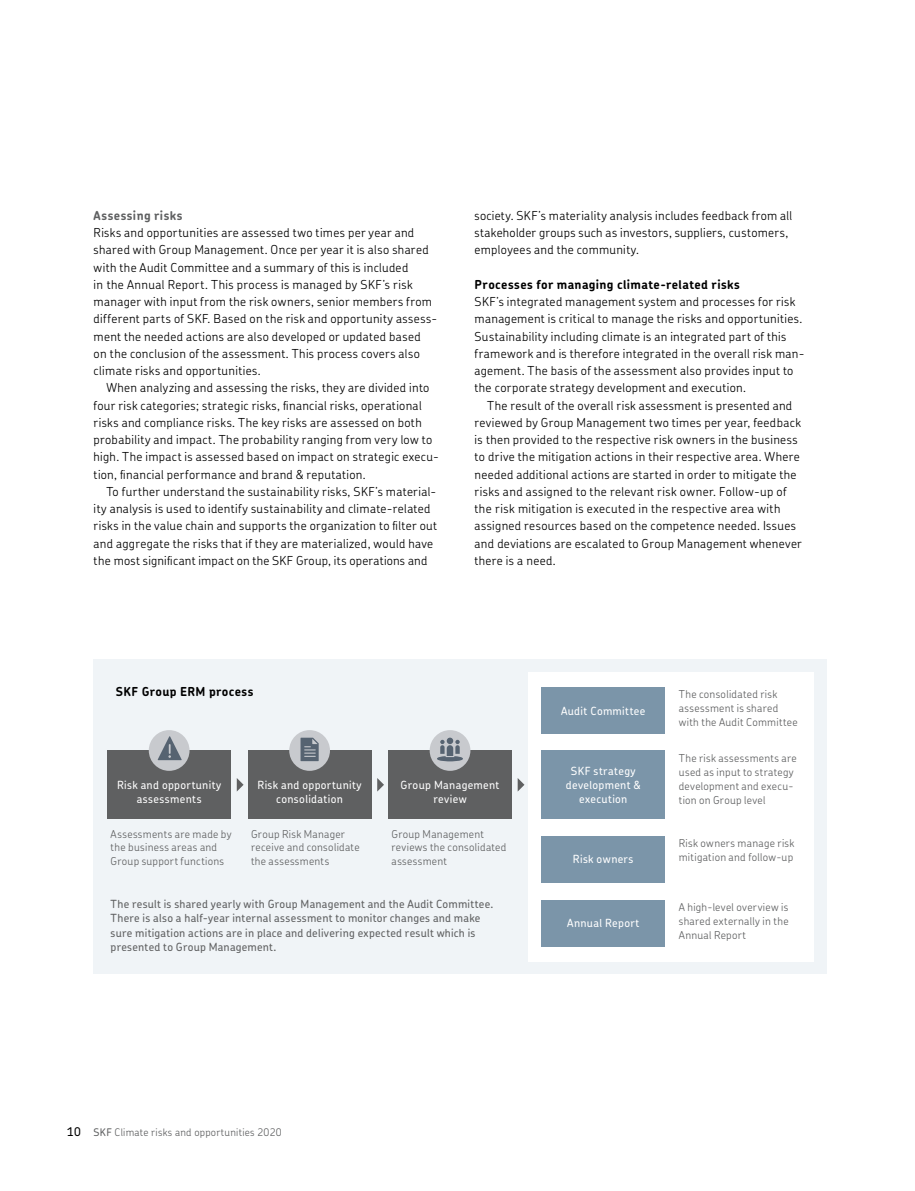
<style>
.page{position:relative;width:915px;height:1191px;background:#fff}
.page>*{position:absolute;margin:0;border:0;box-sizing:border-box;transform-origin:0 0}
.t1{font:300 12.3px/17.2px "SKF Chevin OT";letter-spacing:.03em;color:#000}
.t2{font:700 12.3px "SKF Chevin OT";letter-spacing:.03em;color:#000}
.t3{font:700 12.3px "SKF Chevin OT";letter-spacing:.035em;color:#5f6061}
.t4{font:500 11.25px/14.2px "SKF Chevin OT";letter-spacing:.02em;color:#5f6061}
.t5{font:500 11.25px/14.2px "SKF Chevin OT";letter-spacing:.03em;color:#fff;text-align:center}
.t6{font:300 10.8px/14px "SKF Chevin OT";letter-spacing:.025em;color:#5f6061}
.t7{font:300 10.5px "SKF Chevin OT";letter-spacing:.025em;color:#5f6061}
.s1{font-weight:500;font-size:12px;color:#000}
.s2{font-weight:500}
</style>
<div class="page">
<div style="left:94px;top:659px;width:732px;height:315px;background:#f0f4f7"></div>
<div style="left:528px;top:672px;width:285px;height:289px;background:#fff"></div>
<div style="left:107px;top:750px;width:124px;height:69px;background:#5f6061"></div>
<div style="left:388px;top:750px;width:123px;height:69px;background:#5f6061"></div>
<div style="left:248px;top:750px;width:123px;height:69px;background:#5f6061"></div>
<div style="left:541px;top:687px;width:123px;height:46px;background:#7b95a9"></div>
<div style="left:541px;top:750px;width:123px;height:69px;background:#7b95a9"></div>
<div style="left:541px;top:836px;width:123px;height:46px;background:#7b95a9"></div>
<div style="left:541px;top:899px;width:123px;height:47px;background:#7b95a9"></div>
<svg style="left:237px;top:778px;width:6px;height:13px"></svg>
<svg style="left:377px;top:778px;width:7px;height:13px"></svg>
<svg style="left:517px;top:778px;width:7px;height:13px"></svg>
<div style="left:289px;top:730px;width:41px;height:41px;background:#c8cace;border-radius:50%"></div>
<svg style="left:300px;top:737px;width:18px;height:24px"></svg>
<div style="left:429px;top:730px;width:41px;height:41px;background:#c8cace;border-radius:50%"></div>
<div style="left:446px;top:737px;width:7px;height:7px;background:#566371;border-radius:50%"></div>
<svg style="left:437px;top:740px;width:26px;height:21px"></svg>
<div style="left:149px;top:730px;width:40px;height:41px;background:#c8cace;border-radius:50%"></div>
<svg style="left:158px;top:736px;width:24px;height:24px"></svg>
<p class="t3" style="left:94px;top:204px;width:90px">Assessing risks</p>
<p class="t1" style="left:94px;top:222px;width:345px">Risks and opportunities are assessed two times per year and shared with Group Management. Once per year it is also shared with the Audit Committee and a summary of this is included<br>in the Annual Report. This process is managed by SKF’s risk manager with input from the risk owners, senior members from different parts of SKF. Based on the risk and opportunity assess&shy;ment the needed actions are also developed or updated based<br>on the conclusion of the assessment. This process covers also climate risks and opportunities.</p>
<p class="t1" style="left:94px;top:377px;width:347px;text-indent:13px">When analyzing and assessing the risks, they are divided into four risk categories; strategic risks, financial risks, operational risks and compliance risks. The key risks are assessed on both probability and impact. The probability ranging from very low to high. The impact is assessed based on impact on strategic execu&shy;tion, financial performance and brand &amp; reputation.</p>
<p class="t1" style="left:94px;top:481px;width:345px;text-indent:13px">To further understand the sustainability risks, SKF’s material&shy;ity analysis is used to identify sustainability and climate-related risks in the value chain and supports the organization to filter out and aggregate the risks that if they are materialized, would have the most significant impact on the SKF Group, its operations and</p>
<p class="t1" style="left:474px;top:205px;width:319px">society. SKF’s materiality analysis includes feedback from all stakeholder groups such as investors, suppliers, customers, employees and the community.</p>
<p class="t2" style="left:474px;top:273px;width:267px">Processes for managing climate-related risks</p>
<p class="t1" style="left:474px;top:291px;width:331px">SKF’s integrated management system and processes for risk management is critical to manage the risks and opportunities.<br>Sustainability including climate is an integrated part of this framework and is therefore integrated in the overall risk man&shy;agement. The basis of the assessment also provides input to the corporate strategy development and execution.</p>
<p class="t1" style="left:474px;top:395px;width:329px;text-indent:13px">The result of the overall risk assessment is presented and reviewed by Group Management two times per year, feedback is then provided to the respective risk owners in the business to drive the mitigation actions in their respective area. Where needed additional actions are started in order to mitigate the risks and assigned to the relevant risk owner. Follow-up of the risk mitigation is executed in the respective area with assigned resources based on the competence needed. Issues and deviations are escalated to Group Management whenever there is a need.</p>
<p class="t2" style="left:116px;top:680px;width:139px">SKF Group ERM process</p>
<p class="t5" style="left:117px;top:776px;width:106px">Risk and opportunity assessments</p>
<p class="t5" style="left:400px;top:776px;width:100px">Group Management review</p>
<p class="t5" style="left:257px;top:776px;width:106px">Risk and opportunity consolidation</p>
<p class="t6" style="left:111px;top:825px;width:122px">Assessments are made by the business areas and<br>Group support functions</p>
<p class="t6" style="left:251px;top:825px;width:110px">Group Risk Manager receive and consolidate the assessments</p>
<p class="t6" style="left:391px;top:825px;width:116px">Group Management reviews the consolidated assessment</p>
<p class="t4" style="left:111px;top:895px;width:384px">The result is shared yearly with Group Management and the Audit Committee.<br>There is also a half-year internal assessment to monitor changes and make sure mitigation actions are in place and delivering expected result which is presented to Group Management.</p>
<p class="t5" style="left:561px;top:702px;width:86px">Audit Committee</p>
<p class="t5" style="left:565px;top:762px;width:76px">SKF strategy development &amp; execution</p>
<p class="t5" style="left:572px;top:851px;width:62px">Risk owners</p>
<p class="t5" style="left:567px;top:914px;width:74px">Annual Report</p>
<p class="t6" style="left:678px;top:686px;width:120px">The consolidated risk assessment is shared with the Audit Committee</p>
<p class="t6" style="left:678px;top:749px;width:119px">The risk assessments are used as input to strategy development and execu&shy;tion on Group level</p>
<p class="t6" style="left:678px;top:835px;width:117px">Risk owners manage risk mitigation and follow-up</p>
<p class="t6" style="left:678px;top:898px;width:111px;text-align:justify">A high-level overview is shared externally in the Annual Report</p>
<p class="t7" style="left:67px;top:1122px;width:216px"><span class="s1">10</span> <span class="s2">SKF</span> Climate risks and opportunities 2020</p>
</div>
